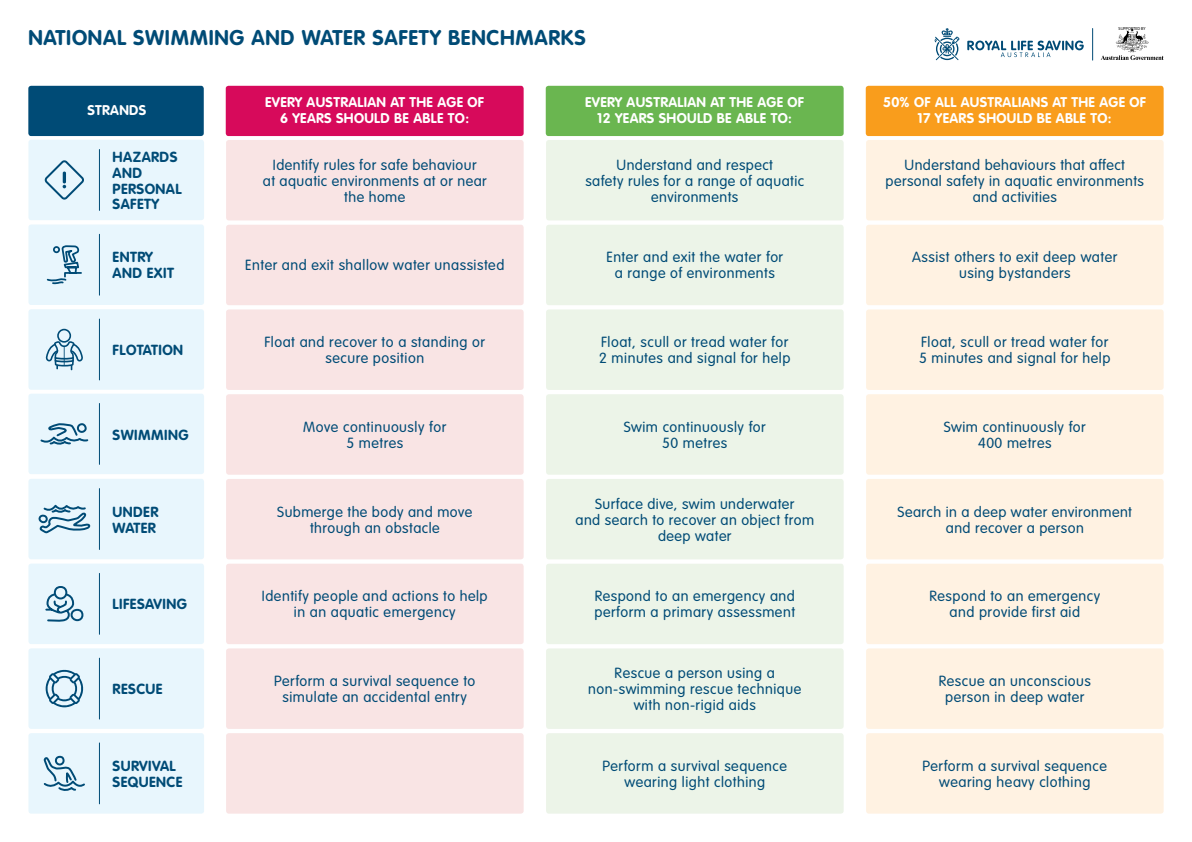
<style>
.page{position:relative;width:1192px;height:842px;background:#fff}
.page>*{position:absolute;margin:0;border:0;box-sizing:border-box;transform-origin:0 0}
.t1{font:700 21px "VAG Rounded";letter-spacing:.035em;color:#004b76}
.t2{font:300 14.5px/16px "VAG Rounded";letter-spacing:.035em;color:#004b76;text-align:center}
.t3{font:700 14.4px/15.8px "VAG Rounded";letter-spacing:.03em;color:#004b76}
.t4{font:700 13.9px/15.9px "VAG Rounded";letter-spacing:.025em;color:#fff;text-align:center}
.t5{font:300 4.15px "VAG Rounded";letter-spacing:.03em;color:#000}
</style>
<div class="page">
<div style="left:28px;top:394px;width:176px;height:80px;background:#e8f6fd;border-radius:3px"></div>
<svg style="left:40px;top:423px;width:49px;height:22px"></svg>
<hr style="left:99px;top:403px;width:1px;height:61px;background:#004b76">
<div style="left:226px;top:86px;width:298px;height:50px;background:#d70a5b;border-radius:3px"></div>
<div style="left:546px;top:86px;width:298px;height:50px;background:#6ab650;border-radius:3px"></div>
<div style="left:866px;top:86px;width:298px;height:50px;background:#f99d1c;border-radius:3px"></div>
<div style="left:28px;top:86px;width:176px;height:50px;background:#004b76;border-radius:3px"></div>
<div style="left:28px;top:140px;width:176px;height:80px;background:#e8f6fd;border-radius:3px"></div>
<div style="left:28px;top:224px;width:176px;height:81px;background:#e8f6fd;border-radius:3px"></div>
<div style="left:28px;top:309px;width:176px;height:81px;background:#e8f6fd;border-radius:3px"></div>
<div style="left:28px;top:564px;width:176px;height:80px;background:#e8f6fd;border-radius:3px"></div>
<div style="left:28px;top:648px;width:176px;height:81px;background:#e8f6fd;border-radius:3px"></div>
<div style="left:28px;top:733px;width:176px;height:81px;background:#e8f6fd;border-radius:3px"></div>
<svg style="left:44px;top:160px;width:40px;height:40px"></svg>
<svg style="left:45px;top:329px;width:38px;height:41px"></svg>
<svg style="left:46px;top:669px;width:38px;height:38px"></svg>
<svg style="left:43px;top:755px;width:42px;height:36px"></svg>
<svg style="left:45px;top:592px;width:39px;height:30px"></svg>
<div style="left:54px;top:586px;width:13px;height:13px;border:2px solid #004b76;border-radius:50%"></div>
<hr style="left:99px;top:149px;width:1px;height:61px;background:#004b76">
<hr style="left:99px;top:234px;width:1px;height:61px;background:#004b76">
<hr style="left:99px;top:319px;width:1px;height:61px;background:#004b76">
<div style="left:28px;top:479px;width:176px;height:80px;background:#e8f6fd;border-radius:3px"></div>
<svg style="left:38px;top:504px;width:53px;height:30px"></svg>
<hr style="left:99px;top:489px;width:1px;height:60px;background:#004b76">
<hr style="left:99px;top:573px;width:1px;height:61px;background:#004b76">
<hr style="left:99px;top:658px;width:1px;height:61px;background:#004b76">
<hr style="left:99px;top:743px;width:1px;height:61px;background:#004b76">
<div style="left:226px;top:394px;width:298px;height:81px;background:#f9e4e4;border-radius:3px"></div>
<div style="left:546px;top:394px;width:298px;height:81px;background:#ecf4e8;border-radius:3px"></div>
<div style="left:866px;top:394px;width:298px;height:81px;background:#fff2e2;border-radius:3px"></div>
<div style="left:226px;top:140px;width:298px;height:80px;background:#f9e4e4;border-radius:3px"></div>
<div style="left:546px;top:140px;width:298px;height:80px;background:#ecf4e8;border-radius:3px"></div>
<div style="left:866px;top:140px;width:298px;height:80px;background:#fff2e2;border-radius:3px"></div>
<div style="left:226px;top:225px;width:298px;height:80px;background:#f9e4e4;border-radius:3px"></div>
<div style="left:546px;top:225px;width:298px;height:80px;background:#ecf4e8;border-radius:3px"></div>
<div style="left:866px;top:225px;width:298px;height:80px;background:#fff2e2;border-radius:3px"></div>
<div style="left:226px;top:309px;width:298px;height:81px;background:#f9e4e4;border-radius:3px"></div>
<div style="left:546px;top:309px;width:298px;height:81px;background:#ecf4e8;border-radius:3px"></div>
<div style="left:866px;top:309px;width:298px;height:81px;background:#fff2e2;border-radius:3px"></div>
<div style="left:226px;top:564px;width:298px;height:80px;background:#f9e4e4;border-radius:3px"></div>
<div style="left:546px;top:564px;width:298px;height:80px;background:#ecf4e8;border-radius:3px"></div>
<div style="left:866px;top:564px;width:298px;height:80px;background:#fff2e2;border-radius:3px"></div>
<div style="left:226px;top:648px;width:298px;height:81px;background:#f9e4e4;border-radius:3px"></div>
<div style="left:546px;top:648px;width:298px;height:81px;background:#ecf4e8;border-radius:3px"></div>
<div style="left:866px;top:648px;width:298px;height:81px;background:#fff2e2;border-radius:3px"></div>
<div style="left:226px;top:733px;width:298px;height:81px;background:#f9e4e4;border-radius:3px"></div>
<div style="left:546px;top:733px;width:298px;height:81px;background:#ecf4e8;border-radius:3px"></div>
<div style="left:866px;top:733px;width:298px;height:81px;background:#fff2e2;border-radius:3px"></div>
<div style="left:226px;top:479px;width:298px;height:80px;background:#f9e4e4;border-radius:3px"></div>
<div style="left:546px;top:479px;width:298px;height:80px;background:#ecf4e8;border-radius:3px"></div>
<div style="left:866px;top:479px;width:298px;height:80px;background:#fff2e2;border-radius:3px"></div>
<svg style="left:46px;top:245px;width:36px;height:40px"></svg>
<svg style="left:935px;top:28px;width:24px;height:32px"></svg>
<svg style="left:967px;top:41px;width:117px;height:16px"></svg>
<svg style="left:1101px;top:28px;width:63px;height:32px"></svg>
<hr style="left:1092px;top:29px;width:1px;height:31px;background:#004b76">
<h1 class="t1" style="left:28px;top:25px;width:559px">NATIONAL SWIMMING AND WATER SAFETY BENCHMARKS</h1>
<p class="t5" style="left:1119px;top:26px;width:29px">SUPPORTED BY</p>
<p class="t4" style="left:87px;top:102px;width:60px">STRANDS</p>
<p class="t4" style="left:265px;top:94px;width:221px">EVERY AUSTRALIAN AT THE AGE OF<br>6 YEARS SHOULD BE ABLE TO:</p>
<p class="t4" style="left:585px;top:94px;width:221px">EVERY AUSTRALIAN AT THE AGE OF<br>12 YEARS SHOULD BE ABLE TO:</p>
<p class="t4" style="left:883px;top:94px;width:265px">50% OF ALL AUSTRALIANS AT THE AGE OF<br>17 YEARS SHOULD BE ABLE TO:</p>
<p class="t3" style="left:113px;top:149px;width:70px">HAZARDS<br>AND<br>PERSONAL<br>SAFETY</p>
<p class="t2" style="left:263px;top:156px;width:225px">Identify rules for safe behaviour<br>at aquatic environments at or near the home</p>
<p class="t2" style="left:585px;top:156px;width:220px">Understand and respect<br>safety rules for a range of aquatic environments</p>
<p class="t2" style="left:886px;top:156px;width:260px">Understand behaviours that affect personal safety in aquatic environments and activities</p>
<p class="t3" style="left:113px;top:249px;width:63px">ENTRY<br>AND EXIT</p>
<p class="t3" style="left:113px;top:342px;width:72px">FLOTATION</p>
<p class="t3" style="left:113px;top:426px;width:77px">SWIMMING</p>
<p class="t3" style="left:113px;top:504px;width:47px">UNDER<br>WATER</p>
<p class="t3" style="left:113px;top:596px;width:76px">LIFESAVING</p>
<p class="t3" style="left:113px;top:681px;width:51px">RESCUE</p>
<p class="t3" style="left:113px;top:758px;width:71px">SURVIVAL<br>SEQUENCE</p>
<p class="t2" style="left:245px;top:257px;width:261px">Enter and exit shallow water unassisted</p>
<p class="t2" style="left:606px;top:249px;width:178px">Enter and exit the water for a range of environments</p>
<p class="t2" style="left:912px;top:249px;width:207px">Assist others to exit deep water using bystanders</p>
<p class="t2" style="left:265px;top:334px;width:222px">Float and recover to a standing or secure position</p>
<p class="t2" style="left:599px;top:334px;width:193px;text-align:left">Float, scull or tread water for<br>2 minutes and signal for help</p>
<p class="t2" style="left:919px;top:334px;width:193px;text-align:left">Float, scull or tread water for<br>5 minutes and signal for help</p>
<p class="t2" style="left:303px;top:418px;width:144px">Move continuously for<br>5 metres</p>
<p class="t2" style="left:624px;top:418px;width:144px">Swim continuously for<br>50 metres</p>
<p class="t2" style="left:944px;top:418px;width:144px">Swim continuously for<br>400 metres</p>
<p class="t2" style="left:277px;top:503px;width:197px">Submerge the body and move through an obstacle</p>
<p class="t2" style="left:576px;top:495px;width:240px">Surface dive, swim underwater<br>and search to recover an object from deep water</p>
<p class="t2" style="left:898px;top:503px;width:236px">Search in a deep water environment and recover a person</p>
<p class="t2" style="left:262px;top:588px;width:227px">Identify people and actions to help in an aquatic emergency</p>
<p class="t2" style="left:595px;top:588px;width:202px;text-align:left">Respond to an emergency and perform a primary assessment</p>
<p class="t2" style="left:929px;top:588px;width:172px">Respond to an emergency and provide first aid</p>
<p class="t2" style="left:274px;top:673px;width:203px">Perform a survival sequence to simulate an accidental entry</p>
<p class="t2" style="left:588px;top:665px;width:215px">Rescue a person using a non-swimming rescue technique with non-rigid aids</p>
<p class="t2" style="left:939px;top:673px;width:154px">Rescue an unconscious person in deep water</p>
<p class="t2" style="left:603px;top:758px;width:186px">Perform a survival sequence wearing light clothing</p>
<p class="t2" style="left:923px;top:758px;width:186px">Perform a survival sequence wearing heavy clothing</p>
</div>
